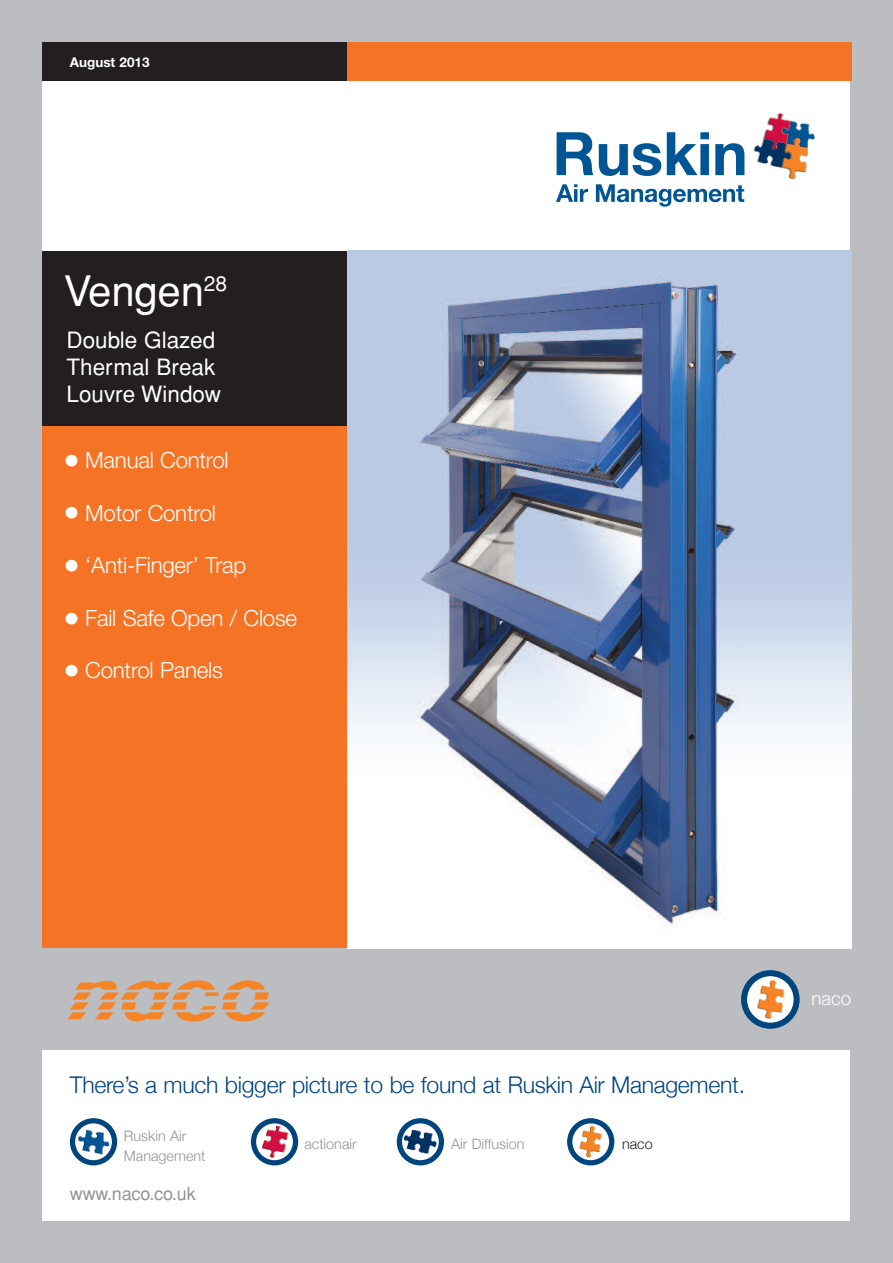
<style>
.page{position:relative;width:893px;height:1263px;background:#bcbdc0}
.page>*{position:absolute;margin:0;border:0;box-sizing:border-box;transform-origin:0 0}
.t1{font:42px "Helvetica";letter-spacing:-.005em;color:#fff}
.t2{font:300 23.1px "Helvetica Neue";letter-spacing:-.015em;color:#01457f}
.t3{font:22.5px/27px "Helvetica";color:#fff}
.t4{font:300 22.35px "Helvetica Neue";letter-spacing:-.01em;color:#fff}
.t5{font:300 18.6px "Helvetica Neue";color:#fff}
.t6{font:18px "Helvetica";letter-spacing:-.01em;color:#939598}
.t7{font:300 14.4px/19.5px "Helvetica Neue";color:#939598}
.t8{font:300 14.4px "Helvetica Neue";color:#231f20}
.t9{font:700 13.5px "Helvetica Neue";color:#fff}
</style>
<div class="page">
<div style="left:43px;top:1050px;width:807px;height:170px;background:#fff"></div>
<div style="left:43px;top:81px;width:807px;height:778px;background:#fff"></div>
<div style="left:43px;top:43px;width:305px;height:38px;background:#231f20"></div>
<div style="left:43px;top:251px;width:310px;height:262px;background:#231f20"></div>
<div style="left:43px;top:426px;width:316px;height:522px;background:#f47325"></div>
<div style="left:348px;top:43px;width:504px;height:38px;background:#f47325"></div>
<img style="left:348px;top:251px;width:504px;height:697px">
<svg style="left:70px;top:1118px;width:47px;height:47px"></svg>
<svg style="left:251px;top:1118px;width:47px;height:47px"></svg>
<svg style="left:397px;top:1118px;width:47px;height:47px"></svg>
<svg style="left:567px;top:1118px;width:47px;height:47px"></svg>
<svg style="left:557px;top:132px;width:36px;height:43px"></svg>
<svg style="left:599px;top:143px;width:62px;height:33px"></svg>
<svg style="left:667px;top:132px;width:42px;height:43px"></svg>
<svg style="left:715px;top:143px;width:29px;height:32px"></svg>
<svg style="left:556px;top:184px;width:32px;height:18px"></svg>
<svg style="left:596px;top:184px;width:148px;height:23px"></svg>
<img style="left:753px;top:113px;width:62px;height:67px">
<svg style="left:741px;top:970px;width:59px;height:59px"></svg>
<svg style="left:67px;top:980px;width:202px;height:42px"></svg>
<p class="t9" style="left:70px;top:57px;width:81px">August 2013</p>
<h1 class="t1" style="left:64px;top:267px;width:165px">Vengen<sup>28</sup></h1>
<p class="t3" style="left:67px;top:327px;width:156px">Double Glazed<br>Thermal Break<br>Louvre Window</p>
<p class="t4" style="left:66px;top:452px;width:165px">● Manual Control</p>
<p class="t4" style="left:66px;top:505px;width:152px">● Motor Control</p>
<p class="t4" style="left:66px;top:557px;width:182px">● ‘Anti-Finger’ Trap</p>
<p class="t4" style="left:66px;top:610px;width:233px">● Fail Safe Open / Close</p>
<p class="t4" style="left:66px;top:662px;width:159px">● Control Panels</p>
<p class="t2" style="left:70px;top:1070px;width:677px">There’s a much bigger picture to be found at Ruskin Air Management.</p>
<p class="t7" style="left:124px;top:1126px;width:83px">Ruskin Air<br>Management</p>
<p class="t7" style="left:304px;top:1134px;width:54px">actionair</p>
<p class="t7" style="left:451px;top:1134px;width:75px">Air Diffusion</p>
<p class="t8" style="left:622px;top:1135px;width:32px">naco</p>
<p class="t6" style="left:70px;top:1184px;width:127px">www.naco.co.uk</p>
<p class="t5" style="left:811px;top:992px;width:41px">naco</p>
</div>
